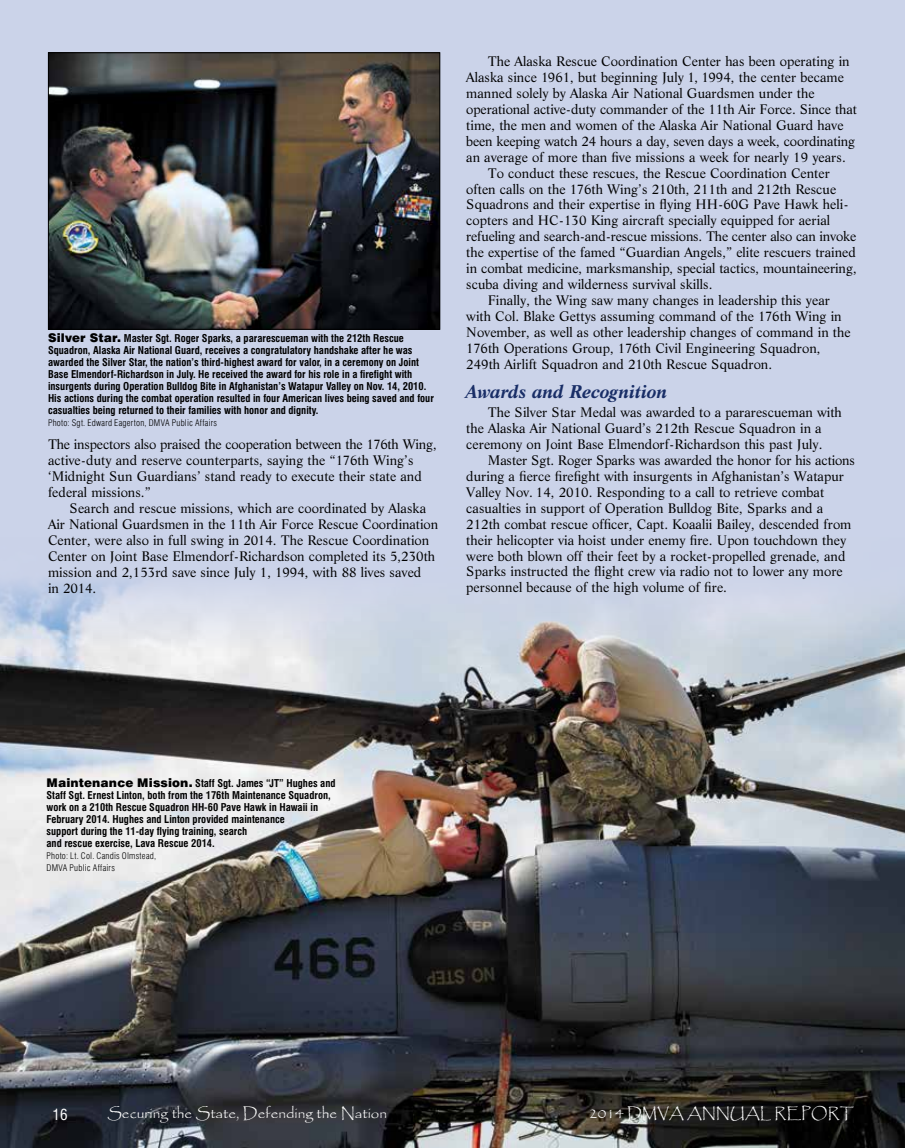
<style>
.page{position:relative;width:905px;height:1148px;background:#fff}
.page>*{position:absolute;margin:0;border:0;box-sizing:border-box;transform-origin:0 0}
.t1{font:italic 700 18px "Life BT";letter-spacing:-.01em;color:#192e67}
.t2{font:15px "Papyrus";color:#fff}
.t3{font:condensed 15px "Swiss 721 BT";color:#fff}
.t4{font:13.5px/15.9px "Life BT";color:#000}
.t5{font:700 condensed 10.5px/12px "Swiss 721 BT";color:#000}
.t6{font:300 condensed 9px/12px "Swiss 721 BT";letter-spacing:.03em;color:#000}
.s1{font-weight:900;font-stretch:normal;font-size:12px}
</style>
<div class="page">
<div style="left:0;top:0;width:904px;height:1148px;background:#cbd3e9"></div>
<img style="left:0;top:581px;width:904px;height:567px">
<img style="left:50px;top:54px;width:388px;height:274px">
<div style="left:48px;top:52px;width:392px;height:278px;border:1px solid #000"></div>
<p class="t5" style="left:48px;top:332px;width:387px"><span class="s1">Silver Star.</span> Master Sgt. Roger Sparks, a pararescueman with the 212th Rescue Squadron, Alaska Air National Guard, receives a congratulatory handshake after he was awarded the Silver Star, the nation’s third-highest award for valor, in a ceremony on Joint Base Elmendorf-Richardson in July. He received the award for his role in a firefight with insurgents during Operation Bulldog Bite in Afghanistan’s Watapur Valley on Nov. 14, 2010.<br>His actions during the combat operation resulted in four American lives being saved and four casualties being returned to their families with honor and dignity.</p>
<p class="t6" style="left:48px;top:417px;width:171px">Photo: Sgt. Edward Eagerton, DMVA Public Affairs</p>
<p class="t4" style="left:48px;top:436px;width:390px">The inspectors also praised the cooperation between the 176th Wing, active-duty and reserve counterparts, saying the “176th Wing’s ‘Midnight Sun Guardians’ stand ready to execute their state and federal missions.”</p>
<p class="t4" style="left:48px;top:500px;width:391px;text-indent:22px">Search and rescue missions, which are coordinated by Alaska Air National Guardsmen in the 11th Air Force Rescue Coordination Center, were also in full swing in 2014. The Rescue Coordination Center on Joint Base Elmendorf-Richardson completed its 5,230th mission and 2,153rd save since July 1, 1994, with 88 lives saved<br>in 2014.</p>
<p class="t4" style="left:488px;top:53px;width:363px">The Alaska Rescue Coordination Center has been operating in</p>
<p class="t4" style="left:466px;top:69px;width:379px">Alaska since 1961, but beginning July 1, 1994, the center became</p>
<p class="t4" style="left:466px;top:85px;width:350px">manned solely by Alaska Air National Guardsmen under the</p>
<p class="t4" style="left:466px;top:101px;width:392px">operational active-duty commander of the 11th Air Force. Since that</p>
<p class="t4" style="left:466px;top:117px;width:379px">time, the men and women of the Alaska Air National Guard have</p>
<p class="t4" style="left:466px;top:133px;width:390px">been keeping watch 24 hours a day, seven days a week, coordinating</p>
<p class="t4" style="left:466px;top:148px;width:381px">an average of more than five missions a week for nearly 19 years.</p>
<p class="t4" style="left:488px;top:164px;width:343px">To conduct these rescues, the Rescue Coordination Center</p>
<p class="t4" style="left:466px;top:180px;width:371px">often calls on the 176th Wing’s 210th, 211th and 212th Rescue</p>
<p class="t4" style="left:466px;top:196px;width:384px">Squadrons and their expertise in flying HH-60G Pave Hawk heli-</p>
<p class="t4" style="left:466px;top:212px;width:365px">copters and HC-130 King aircraft specially equipped for aerial</p>
<p class="t4" style="left:466px;top:228px;width:391px">refueling and search-and-rescue missions. The center also can invoke</p>
<p class="t4" style="left:466px;top:244px;width:391px">the expertise of the famed “Guardian Angels,” elite rescuers trained</p>
<p class="t4" style="left:466px;top:260px;width:392px">in combat medicine, marksmanship, special tactics, mountaineering,</p>
<p class="t4" style="left:466px;top:276px;width:248px">scuba diving and wilderness survival skills.</p>
<p class="t4" style="left:488px;top:292px;width:344px">Finally, the Wing saw many changes in leadership this year</p>
<p class="t4" style="left:466px;top:307px;width:377px">with Col. Blake Gettys assuming command of the 176th Wing in</p>
<p class="t4" style="left:466px;top:323px;width:386px">November, as well as other leadership changes of command in the</p>
<p class="t4" style="left:466px;top:339px;width:356px">176th Operations Group, 176th Civil Engineering Squadron,</p>
<p class="t4" style="left:466px;top:355px;width:307px">249th Airlift Squadron and 210th Rescue Squadron.</p>
<h1 class="t1" style="left:466px;top:379px;width:203px">Awards and Recognition</h1>
<p class="t4" style="left:466px;top:404px;width:377px;text-indent:22px">The Silver Star Medal was awarded to a pararescueman with the Alaska Air National Guard’s 212th Rescue Squadron in a ceremony on Joint Base Elmendorf-Richardson this past July.</p>
<p class="t4" style="left:466px;top:452px;width:390px;text-indent:22px">Master Sgt. Roger Sparks was awarded the honor for his actions during a fierce firefight with insurgents in Afghanistan’s Watapur Valley Nov. 14, 2010. Responding to a call to retrieve combat casualties in support of Operation Bulldog Bite, Sparks and a 212th combat rescue officer, Capt. Koaalii Bailey, descended from their helicopter via hoist under enemy fire. Upon touchdown they were both blown off their feet by a rocket-propelled grenade, and Sparks instructed the flight crew via radio not to lower any more personnel because of the high volume of fire.</p>
<p class="t5" style="left:46px;top:777px;width:290px"><span class="s1">Maintenance Mission.</span> Staff Sgt. James “JT” Hughes and Staff Sgt. Ernest Linton, both from the 176th Maintenance Squadron, work on a 210th Rescue Squadron HH-60 Pave Hawk in Hawaii in February 2014. Hughes and Linton provided maintenance<br>support during the 11-day flying training, search<br>and rescue exercise, Lava Rescue 2014.</p>
<p class="t6" style="left:46px;top:849px;width:111px">Photo: Lt. Col. Candis Olmstead,<br>DMVA Public Affairs</p>
<p class="t3" style="left:52px;top:1105px;width:16px">16</p>
<p class="t2" style="left:107px;top:1104px;width:281px">Securing the State, Defending the Nation</p>
<p class="t2" style="left:589px;top:1104px;width:266px">2014 DMVA ANNUAL REPORT</p>
</div>
